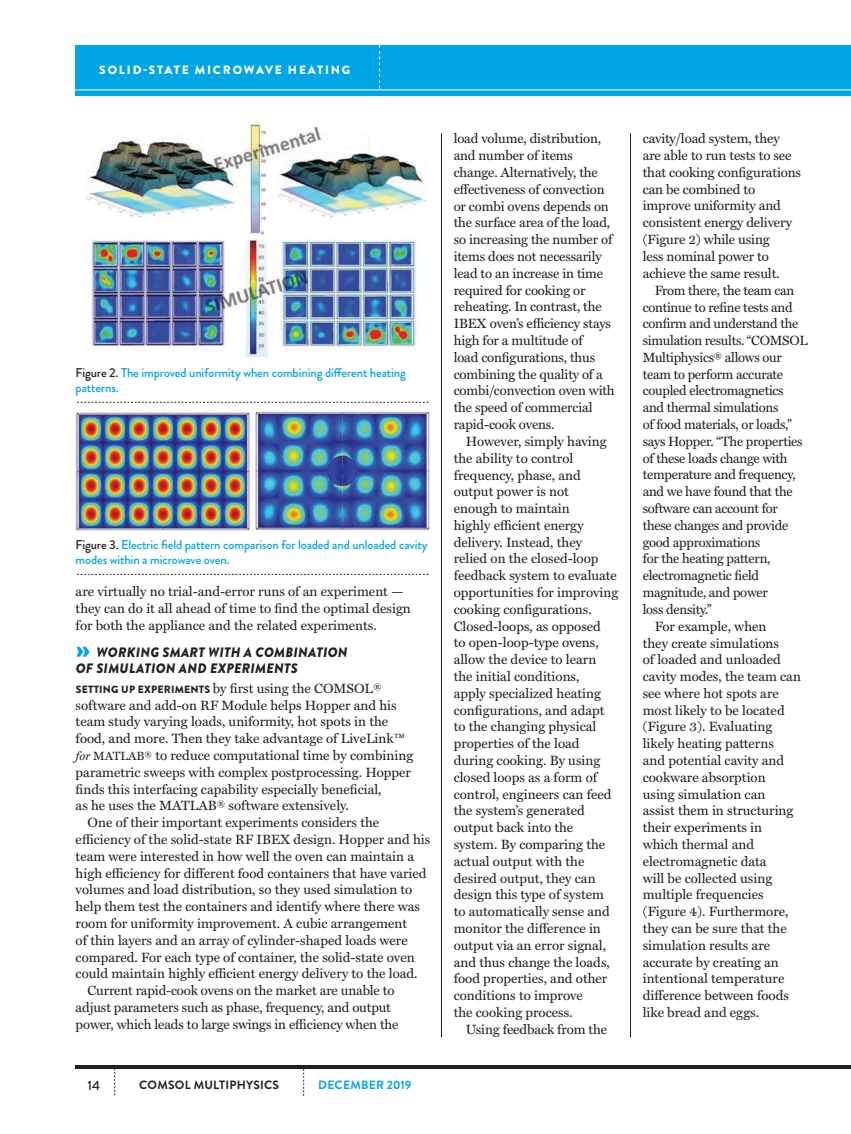
<style>
.page{position:relative;width:851px;height:1134px;background:#fff}
.page>*{position:absolute;margin:0;border:0;box-sizing:border-box;transform-origin:0 0}
.t1{font:italic 900 13.65px/16.5px "Brandon Grotesque";letter-spacing:.02em;color:#231f20}
.Body_Text{font:13.5px/16.8px "Miller Text";color:#231f20}
.Body_Text-2{font:13.5px/16.8px "Miller Text";letter-spacing:-.02em;color:#231f20}
.First_Paragraph_Body{font:13.5px/16.8px "Miller Text";color:#231f20}
.t2{font:500 13.5px "Brandon Grotesque";color:#231f20}
.Figure_Style{font:500 12.75px/15.3px "Brandon Grotesque";letter-spacing:-.01em;color:#00a6e4}
.t3{font:900 12px "Brandon Grotesque";letter-spacing:.15em;color:#fff}
.t4{font:700 12px "Brandon Grotesque";letter-spacing:.02em;color:#231f20}
.t5{font:700 12px "Brandon Grotesque";letter-spacing:.02em;color:#00a6e4}
.s1{color:#231f20}
.s2{font-style:normal;font-size:28.5px;color:#00a6e4}
.s3{font-family:"Brandon Grotesque";font-weight:900;font-size:10.5px}
.s4{font-style:italic;font-size:12px}
.s5{font-size:12px}
</style>
<div class="page">
<div style="left:76px;top:45px;width:774px;height:51px;background:#00a6e4"></div>
<hr style="left:65px;top:90px;width:785px;height:1px;background:#fff">
<svg style="left:114px;top:1069px;width:1px;height:26px"></svg>
<svg style="left:303px;top:1069px;width:1px;height:27px"></svg>
<hr style="left:76px;top:1065px;width:774px;height:4px;background:#231f20">
<hr style="left:441px;top:133px;width:1px;height:905px;background:#231f20">
<hr style="left:630px;top:133px;width:1px;height:905px;background:#231f20">
<svg style="left:77px;top:402px;width:351px;height:1px"></svg>
<svg style="left:77px;top:574px;width:351px;height:1px"></svg>
<img style="left:85px;top:124px;width:341px;height:232px">
<img style="left:76px;top:412px;width:354px;height:118px">
<svg style="left:379px;top:45px;width:1px;height:44px"></svg>
<p class="t3" style="left:99px;top:62px;width:252px">SOLID-STATE MICROWAVE HEATING</p>
<p class="Figure_Style" style="left:76px;top:365px;width:332px"><span class="s1">Figure 2.</span> The improved uniformity when combining different heating patterns.</p>
<p class="Figure_Style" style="left:76px;top:537px;width:353px"><span class="s1">Figure 3.</span> Electric field pattern comparison for loaded and unloaded cavity modes within a microwave oven.</p>
<p class="Body_Text" style="left:76px;top:583px;width:337px">are virtually no trial-and-error runs of an experiment — they can do it all ahead of time to find the optimal design for both the appliance and the related experiments.</p>
<p class="t1" style="left:76px;top:644px;width:273px"><span class="s2">»</span> WORKING SMART WITH A COMBINATION<br>OF SIMULATION AND EXPERIMENTS</p>
<p class="First_Paragraph_Body" style="left:76px;top:680px;width:339px"><span class="s3">SETTING UP EXPERIMENTS</span> by first using the COMSOL® software and add-on RF Module helps Hopper and his team study varying loads, uniformity, hot spots in the food, and more. Then they take advantage of LiveLink™ <span class="s4">for</span> <span class="s5">MATLAB®</span> to reduce computational time by combining parametric sweeps with complex postprocessing. Hopper finds this interfacing capability especially beneficial,<br>as he uses the MATLAB® software extensively.</p>
<p class="Body_Text" style="left:76px;top:815px;width:356px;text-indent:12px">One of their important experiments considers the efficiency of the solid-state RF IBEX design. Hopper and his team were interested in how well the oven can maintain a high efficiency for different food containers that have varied volumes and load distribution, so they used simulation to help them test the containers and identify where there was room for uniformity improvement. A cubic arrangement<br>of thin layers and an array of cylinder-shaped loads were compared. For each type of container, the solid-state oven could maintain highly efficient energy delivery to the load.</p>
<p class="Body_Text" style="left:76px;top:983px;width:324px;text-align:center">Current rapid-cook ovens on the market are unable to adjust parameters such as phase, frequency, and output power, which leads to large swings in efficiency when the</p>
<p class="t2" style="left:88px;top:1076px;width:14px">14</p>
<p class="t4" style="left:139px;top:1077px;width:141px">COMSOL MULTIPHYSICS</p>
<p class="t5" style="left:318px;top:1077px;width:95px">DECEMBER 2019</p>
<p class="Body_Text" style="left:453px;top:131px;width:162px">load volume, distribution, and number of items change. Alternatively, the effectiveness of convection or combi ovens depends on the surface area of the load, so increasing the number of items does not necessarily lead to an increase in time required for cooking or reheating. In contrast, the<br>IBEX oven’s efficiency stays high for a multitude of<br>load configurations, thus combining the quality of a combi/convection oven with the speed of commercial rapid-cook ovens.</p>
<p class="Body_Text" style="left:453px;top:433px;width:166px;text-indent:12px">However, simply having the ability to control frequency, phase, and output power is not<br>enough to maintain<br>highly efficient energy delivery. Instead, they relied on the closed-loop feedback system to evaluate opportunities for improving cooking configurations.<br>Closed-loops, as opposed<br>to open-loop-type ovens, allow the device to learn the initial conditions,<br>apply specialized heating configurations, and adapt to the changing physical properties of the load during cooking. By using closed loops as a form of control, engineers can feed the system’s generated output back into the system. By comparing the actual output with the desired output, they can design this type of system to automatically sense and monitor the difference in output via an error signal, and thus change the loads, food properties, and other conditions to improve<br>the cooking process.</p>
<p class="Body_Text" style="left:465px;top:1021px;width:143px">Using feedback from the</p>
<p class="Body_Text" style="left:642px;top:131px;width:160px">cavity/load system, they are able to run tests to see that cooking configurations can be combined to improve uniformity and consistent energy delivery (Figure 2) while using<br>less nominal power to achieve the same result.</p>
<p class="Body_Text-2" style="left:642px;top:282px;width:166px;text-indent:12px">From there, the team can continue to refine tests and confirm and understand the simulation results. “COMSOL<br>Multiphysics® allows our team to perform accurate coupled electromagnetics and thermal simulations<br>of food materials, or loads,” says Hopper. “The properties of these loads change with temperature and frequency, and we have found that the software can account for these changes and provide good approximations<br>for the heating pattern, electromagnetic field magnitude, and power<br>loss density.”</p>
<p class="Body_Text" style="left:642px;top:618px;width:160px;text-indent:12px">For example, when<br>they create simulations<br>of loaded and unloaded cavity modes, the team can see where hot spots are most likely to be located (Figure 3). Evaluating likely heating patterns<br>and potential cavity and cookware absorption using simulation can<br>assist them in structuring their experiments in which thermal and electromagnetic data<br>will be collected using multiple frequencies (Figure 4). Furthermore, they can be sure that the simulation results are accurate by creating an intentional temperature difference between foods like bread and eggs.</p>
</div>
